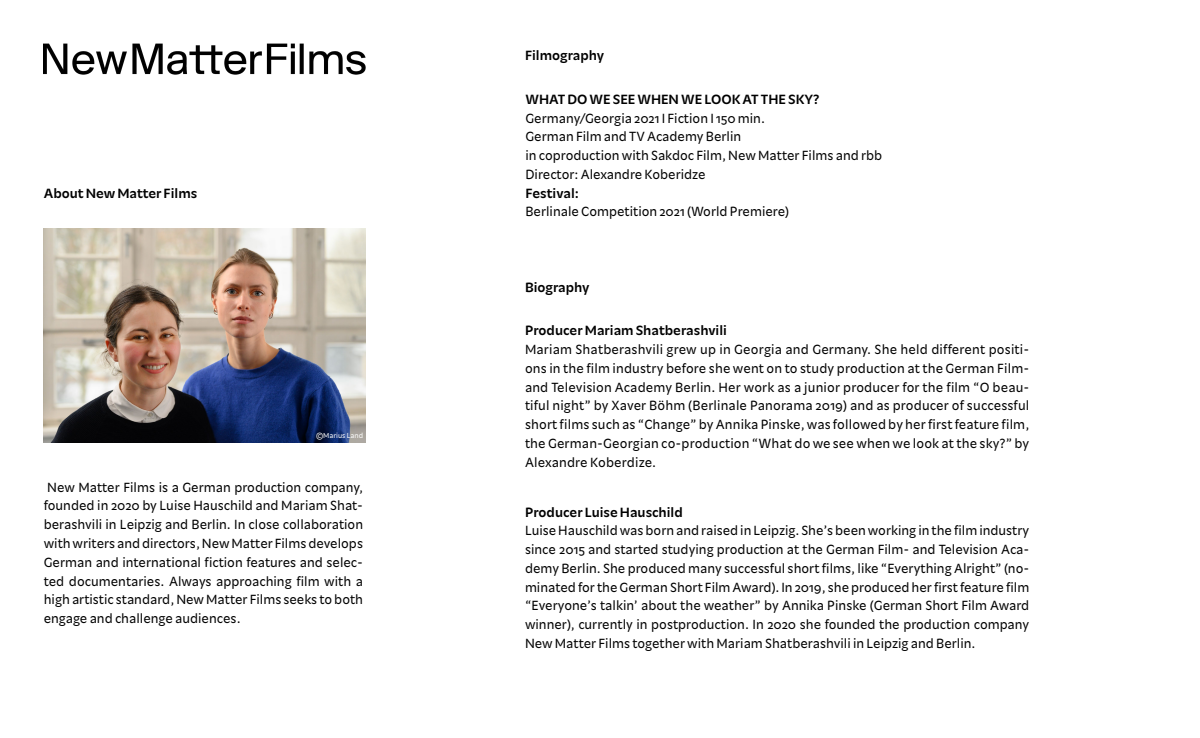
<style>
.page{position:relative;width:1200px;height:738px;background:#fff}
.page>*{position:absolute;margin:0;border:0;box-sizing:border-box;transform-origin:0 0}
.t1{font:13.75px/18.8px "Uoma";color:#000;text-align:justify}
.t2{font:700 13.75px "Uoma";color:#000}
.t3{font:7.5px "Uoma";color:#fff}
</style>
<div class="page">
<img style="left:44px;top:228px;width:322px;height:214px">
<img style="left:44px;top:44px;width:322px;height:31px">
<p class="t2" style="left:44px;top:185px;width:155px">About New Matter Films</p>
<p class="t3" style="left:316px;top:431px;width:49px">©Marius Land</p>
<p class="t1" style="left:44px;top:478px;width:321px">New Matter Films is a German production company, founded in 2020 by Luise Hauschild and Mariam Shat&shy;berashvili in Leipzig and Berlin. In close collaboration with writers and directors, New Matter Films develops German and international fiction features and selec&shy;ted documentaries. Always approaching film with a high artistic standard, New Matter Films seeks to both engage and challenge audiences.</p>
<p class="t2" style="left:525px;top:48px;width:81px">Filmography</p>
<p class="t2" style="left:525px;top:91px;width:296px">WHAT DO WE SEE WHEN WE LOOK AT THE SKY?</p>
<p class="t1" style="left:525px;top:109px;width:359px;text-align:left">Germany/Georgia 2021 I Fiction I 150 min.<br>German Film and TV Academy Berlin<br>in coproduction with Sakdoc Film, New Matter Films and rbb Director: Alexandre Koberidze</p>
<p class="t2" style="left:525px;top:185px;width:55px">Festival:</p>
<p class="t1" style="left:525px;top:203px;width:265px">Berlinale Competition 2021 (World Premiere)</p>
<p class="t2" style="left:525px;top:279px;width:66px">Biography</p>
<p class="t2" style="left:525px;top:323px;width:203px">Producer Mariam Shatberashvili</p>
<p class="t1" style="left:525px;top:340px;width:506px">Mariam Shatberashvili grew up in Georgia and Germany. She held different positi&shy;ons in the film industry before she went on to study production at the German Film&shy;and Television Academy Berlin. Her work as a junior producer for the film “O beau&shy;tiful night” by Xaver Böhm (Berlinale Panorama 2019) and as producer of successful short films such as “Change” by Annika Pinske, was followed by her first feature film, the German-Georgian co-production “What do we see when we look at the sky?” by Alexandre Koberdize.</p>
<p class="t2" style="left:525px;top:504px;width:159px">Producer Luise Hauschild</p>
<p class="t1" style="left:525px;top:521px;width:506px">Luise Hauschild was born and raised in Leipzig. She’s been working in the film industry since 2015 and started studying production at the German Film- and Television Aca&shy;demy Berlin. She produced many successful short films, like “Everything Alright” (no&shy;minated for the German Short Film Award). In 2019, she produced her first feature film “Everyone’s talkin’ about the weather” by Annika Pinske (German Short Film Award winner), currently in postproduction. In 2020 she founded the production company New Matter Films together with Mariam Shatberashvili in Leipzig and Berlin.</p>
</div>
